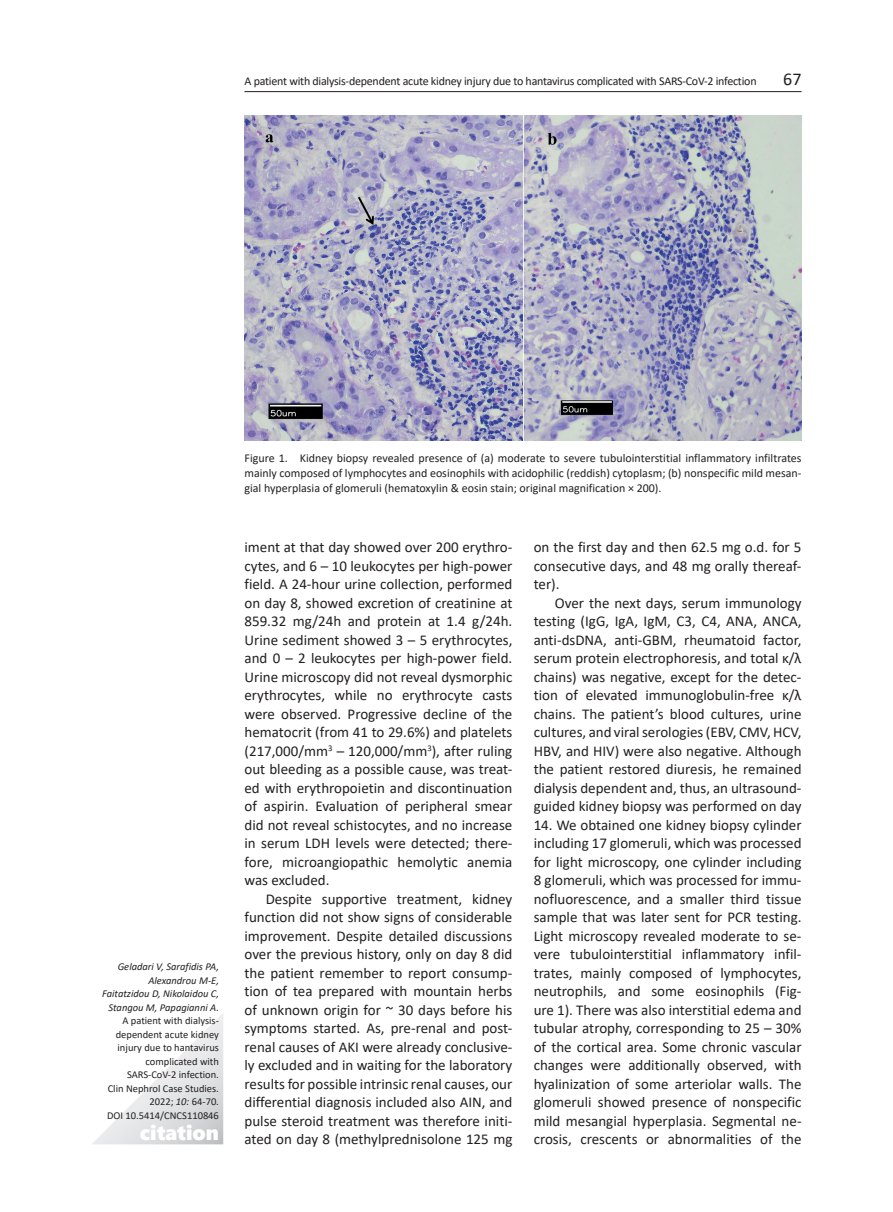
<style>
.page{position:relative;width:893px;height:1212px;background:#fff}
.page>*{position:absolute;margin:0;border:0;box-sizing:border-box;transform-origin:0 0}
.t1{font:21px "Segoe UI Black";color:#fff}
.t2{font:18px "Calibri";color:#231f20}
.t3{font:15px/18.5px "Calibri";color:#231f20;text-align:justify}
.t4{font:12px/14.9px "Calibri";letter-spacing:-.02em;color:#231f20;text-align:justify}
.t5{font:10.5px/13.5px "Calibri";color:#231f20;text-align:right}
.t6{font:italic 10.5px/13.5px "Calibri";color:#231f20;text-align:right}
.s1{font-style:italic}
</style>
<div class="page">
<hr style="left:244px;top:91px;width:557px;height:1px;background:#231f20">
<img style="left:244px;top:115px;width:557px;height:326px">
<svg style="left:92px;top:1013px;width:131px;height:131px"></svg>
<p class="t4" style="left:244px;top:73px;width:514px">A patient with dialysis-dependent acute kidney injury due to hantavirus complicated with SARS-CoV-2 infection</p>
<p class="t2" style="left:783px;top:67px;width:20px">67</p>
<p class="t6" style="left:102px;top:959px;width:118px">Geladari V, Sarafidis PA,<br>Alexandrou M-E,<br>Faitatzidou D, Nikolaidou C,<br>Stangou M, Papagianni A.</p>
<p class="t5" style="left:107px;top:1014px;width:113px">A patient with dialysis&shy;dependent acute kidney injury due to hantavirus complicated with<br>SARS-CoV-2 infection.<br>Clin Nephrol Case Studies.<br>2022; <span class="s1">10:</span> 64-70.<br>DOI 10.5414/CNCS110846</p>
<h1 class="t1" style="left:140px;top:1117px;width:81px">citation</h1>
<p class="t4" style="left:244px;top:451px;width:559px">Figure 1. Kidney biopsy revealed presence of (a) moderate to severe tubulointerstitial inflammatory infiltrates mainly composed of lymphocytes and eosinophils with acidophilic (reddish) cytoplasm; (b) nonspecific mild mesan&shy;gial hyperplasia of glomeruli (hematoxylin &amp; eosin stain; original magnification × 200).</p>
<p class="t3" style="left:244px;top:538px;width:269px">iment at that day showed over 200 erythro&shy;cytes, and 6 – 10 leukocytes per high-power field. A 24-hour urine collection, performed on day 8, showed excretion of creatinine at 859.32 mg/24h and protein at 1.4 g/24h.<br>Urine sediment showed 3 – 5 erythrocytes, and 0 – 2 leukocytes per high-power field.<br>Urine microscopy did not reveal dysmorphic erythrocytes, while no erythrocyte casts were observed. Progressive decline of the hematocrit (from 41 to 29.6%) and platelets (217,000/mm<sup>3</sup> – 120,000/mm<sup>3</sup>), after ruling out bleeding as a possible cause, was treat&shy;ed with erythropoietin and discontinuation of aspirin. Evaluation of peripheral smear did not reveal schistocytes, and no increase in serum LDH levels were detected; there&shy;fore, microangiopathic hemolytic anemia was excluded.</p>
<p class="t3" style="left:244px;top:889px;width:269px;text-indent:21px">Despite supportive treatment, kidney function did not show signs of considerable improvement. Despite detailed discussions over the previous history, only on day 8 did the patient remember to report consump&shy;tion of tea prepared with mountain herbs of unknown origin for ~ 30 days before his symptoms started. As, pre-renal and post&shy;renal causes of AKI were already conclusive&shy;ly excluded and in waiting for the laboratory results for possible intrinsic renal causes, our differential diagnosis included also AIN, and pulse steroid treatment was therefore initi&shy;ated on day 8 (methylprednisolone 125 mg</p>
<p class="t3" style="left:534px;top:538px;width:269px">on the first day and then 62.5 mg o.d. for 5 consecutive days, and 48 mg orally thereaf&shy;ter).</p>
<p class="t3" style="left:534px;top:593px;width:269px;text-indent:21px">Over the next days, serum immunology testing (IgG, IgA, IgM, C3, C4, ANA, ANCA, anti-dsDNA, anti-GBM, rheumatoid factor, serum protein electrophoresis, and total κ/λ chains) was negative, except for the detec&shy;tion of elevated immunoglobulin-free κ/λ chains. The patient’s blood cultures, urine cultures, and viral serologies (EBV, CMV, HCV, HBV, and HIV) were also negative. Although the patient restored diuresis, he remained dialysis dependent and, thus, an ultrasound&shy;guided kidney biopsy was performed on day</p>
<p class="t3" style="left:534px;top:815px;width:269px">14. We obtained one kidney biopsy cylinder including 17 glomeruli, which was processed for light microscopy, one cylinder including 8 glomeruli, which was processed for immu&shy;nofluorescence, and a smaller third tissue sample that was later sent for PCR testing.<br>Light microscopy revealed moderate to se&shy;vere tubulointerstitial inflammatory infil&shy;trates, mainly composed of lymphocytes, neutrophils, and some eosinophils (Fig&shy;ure 1). There was also interstitial edema and tubular atrophy, corresponding to 25 – 30% of the cortical area. Some chronic vascular changes were additionally observed, with hyalinization of some arteriolar walls. The glomeruli showed presence of nonspecific mild mesangial hyperplasia. Segmental ne&shy;crosis, crescents or abnormalities of the</p>
</div>
